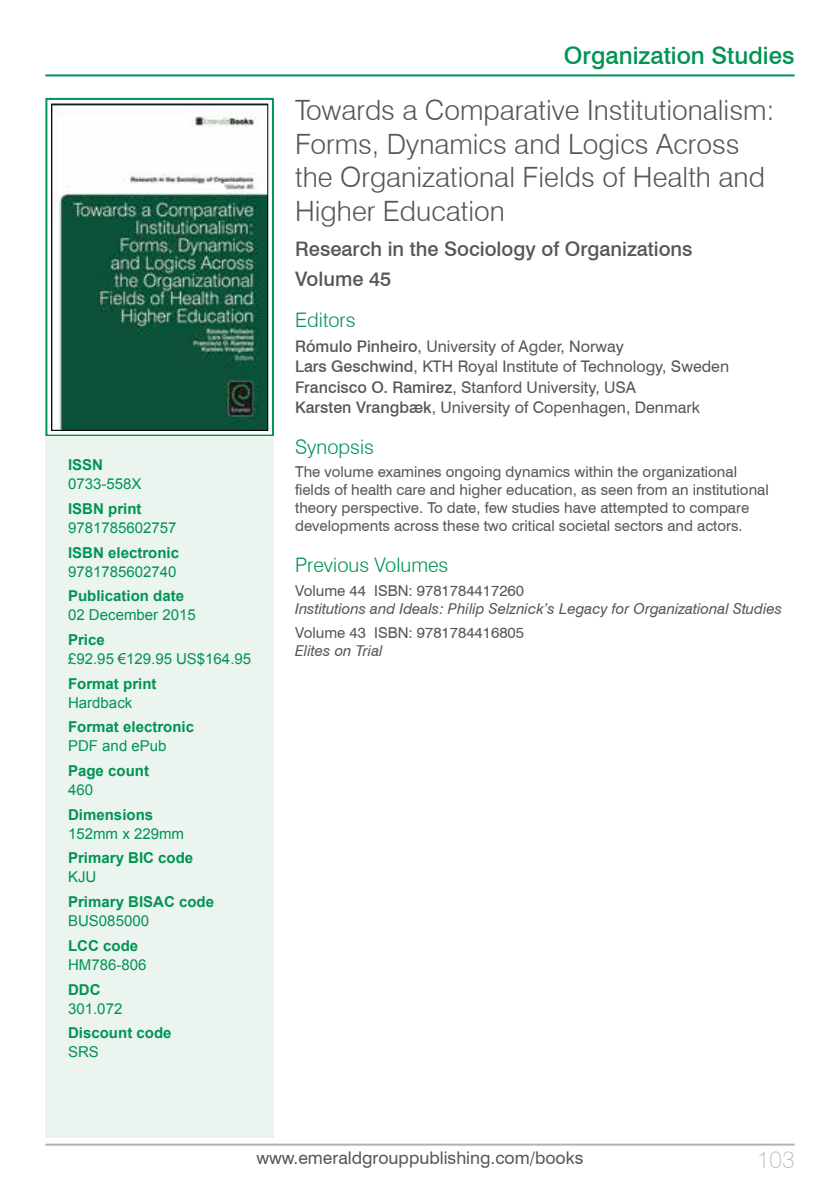
<style>
.page{position:relative;width:840px;height:1191px;background:#fff}
.page>*{position:absolute;margin:0;border:0;box-sizing:border-box;transform-origin:0 0}
.t1{font:300 28px/33.6px "Swiss 721 BT";color:#575756}
.t2{font:500 24px "Swiss 721 BT";color:#009453}
.t3{font:100 24px "Swiss 721 BT";color:#b2b1b1}
.t4{font:500 20px/29.6px "Swiss 721 BT";color:#575756}
.t5{font:300 20px "Swiss 721 BT";color:#009453}
.t6{font:17.6px "Swiss 721 BT";color:#575756}
.t7{font:16px/20px "Swiss 721 BT";color:#575756}
.t8{font:15px/18px "Swiss 721 BT";color:#575756}
.t9{font:700 15px "Arial";color:#009453}
.t10{font:15px "Arial";color:#009453}
.t11{font:italic 15px "Swiss 721 BT";color:#575756}
.s1{font-weight:500}
</style>
<div class="page">
<hr style="left:45px;top:74px;width:749px;height:2px;background:#009453">
<hr style="left:45px;top:1143px;width:749px;height:2px;background:#b2b1b1">
<div style="left:45px;top:98px;width:229px;height:338px;background:linear-gradient(to right,#fff,#fff);border:2px solid #009453"></div>
<div style="left:45px;top:436px;width:229px;height:702px;background:#ebf4ee"></div>
<img style="left:53px;top:106px;width:213px;height:323px">
<div style="left:51px;top:104px;width:217px;height:327px;border:1px solid #000"></div>
<p class="t9" style="left:68px;top:455px;width:37px">ISSN</p>
<p class="t10" style="left:68px;top:474px;width:75px">0733-558X</p>
<p class="t9" style="left:68px;top:498px;width:75px">ISBN print</p>
<p class="t10" style="left:68px;top:518px;width:110px">9781785602757</p>
<p class="t9" style="left:68px;top:542px;width:112px">ISBN electronic</p>
<p class="t10" style="left:68px;top:561px;width:110px">9781785602740</p>
<p class="t9" style="left:68px;top:586px;width:117px">Publication date</p>
<p class="t10" style="left:68px;top:605px;width:129px">02 December 2015</p>
<p class="t9" style="left:68px;top:629px;width:38px">Price</p>
<p class="t10" style="left:68px;top:649px;width:184px">£92.95 €129.95 US$164.95</p>
<p class="t9" style="left:68px;top:673px;width:90px">Format print</p>
<p class="t10" style="left:68px;top:692px;width:66px">Hardback</p>
<p class="t9" style="left:68px;top:717px;width:127px">Format electronic</p>
<p class="t10" style="left:68px;top:736px;width:100px">PDF and ePub</p>
<p class="t9" style="left:68px;top:761px;width:82px">Page count</p>
<p class="t10" style="left:68px;top:780px;width:27px">460</p>
<p class="t9" style="left:68px;top:804px;width:87px">Dimensions</p>
<p class="t10" style="left:68px;top:823px;width:117px">152mm x 229mm</p>
<p class="t9" style="left:68px;top:848px;width:127px">Primary BIC code</p>
<p class="t10" style="left:68px;top:867px;width:30px">KJU</p>
<p class="t9" style="left:68px;top:892px;width:147px">Primary BISAC code</p>
<p class="t10" style="left:68px;top:911px;width:82px">BUS085000</p>
<p class="t9" style="left:68px;top:935px;width:72px">LCC code</p>
<p class="t10" style="left:68px;top:954px;width:80px">HM786-806</p>
<p class="t9" style="left:68px;top:979px;width:34px">DDC</p>
<p class="t10" style="left:68px;top:998px;width:56px">301.072</p>
<p class="t9" style="left:68px;top:1023px;width:105px">Discount code</p>
<p class="t10" style="left:68px;top:1042px;width:32px">SRS</p>
<h2 class="t2" style="left:563px;top:40px;width:232px">Organization Studies</h2>
<h1 class="t1" style="left:295px;top:93px;width:481px">Towards a Comparative Institutionalism:<br>Forms, Dynamics and Logics Across the Organizational Fields of Health and Higher Education</h1>
<h3 class="t4" style="left:295px;top:234px;width:399px">Research in the Sociology of Organizations<br>Volume 45</h3>
<h3 class="t5" style="left:295px;top:307px;width:62px">Editors</h3>
<p class="t7" style="left:295px;top:337px;width:435px"><span class="s1">Rómulo Pinheiro</span>, University of Agder, Norway<br><span class="s1">Lars Geschwind</span>, KTH Royal Institute of Technology, Sweden <span class="s1">Francisco O. Ramirez</span>, Stanford University, USA<br><span class="s1">Karsten Vrangbæk</span>, University of Copenhagen, Denmark</p>
<h3 class="t5" style="left:295px;top:434px;width:80px">Synopsis</h3>
<p class="t8" style="left:295px;top:463px;width:475px">The volume examines ongoing dynamics within the organizational fields of health care and higher education, as seen from an institutional theory perspective. To date, few studies have attempted to compare developments across these two critical societal sectors and actors.</p>
<h3 class="t5" style="left:295px;top:553px;width:155px">Previous Volumes</h3>
<p class="t8" style="left:295px;top:581px;width:230px">Volume 44 ISBN: 9781784417260</p>
<p class="t11" style="left:295px;top:599px;width:488px">Institutions and Ideals: Philip Selznick’s Legacy for Organizational Studies</p>
<p class="t8" style="left:295px;top:623px;width:230px">Volume 43 ISBN: 9781784416805</p>
<p class="t11" style="left:295px;top:641px;width:89px">Elites on Trial</p>
<p class="t6" style="left:256px;top:1147px;width:328px">www.emeraldgrouppublishing.com/books</p>
<h2 class="t3" style="left:756px;top:1145px;width:39px">103</h2>
</div>
